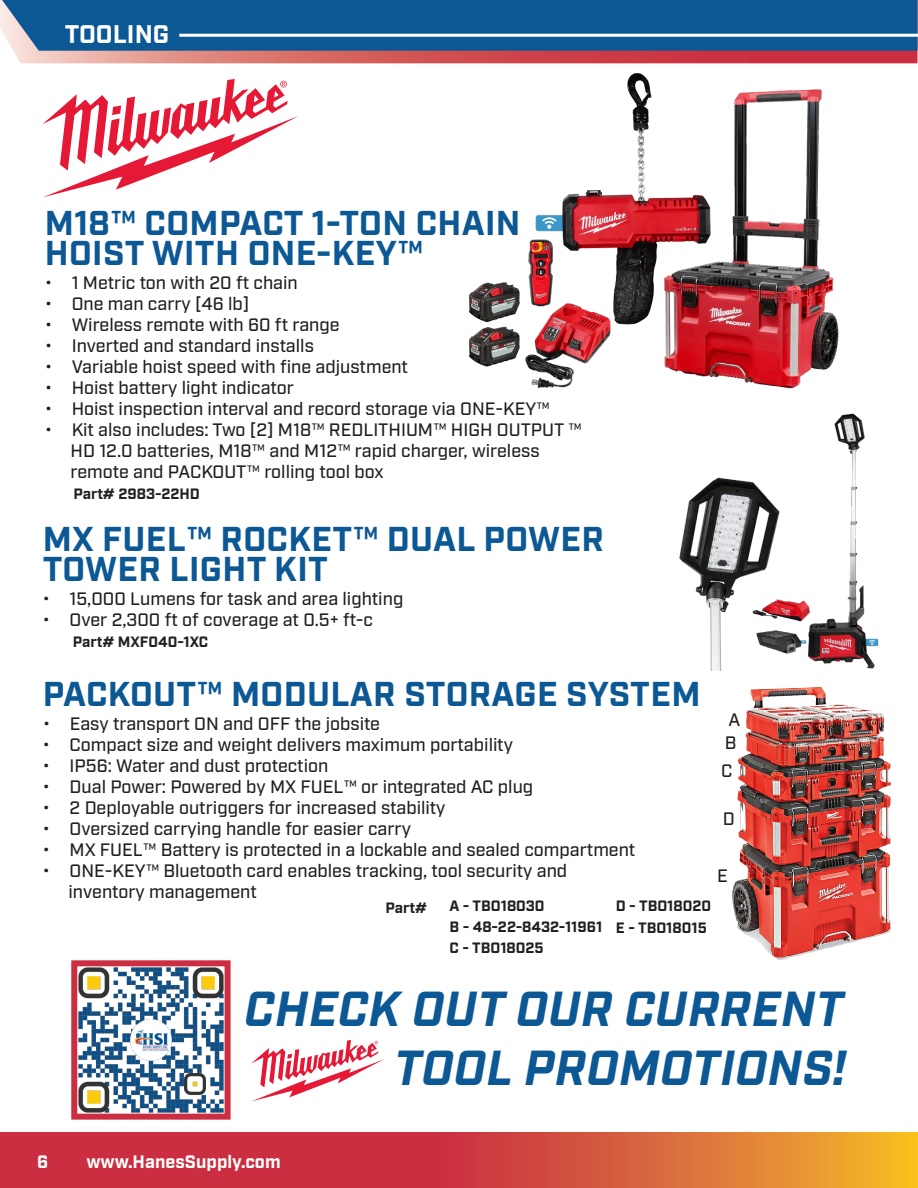
<style>
.page{position:relative;width:918px;height:1188px;background:#fff}
.page>*{position:absolute;margin:0;border:0;box-sizing:border-box;transform-origin:0 0}
.t1{font:italic 700 49.2px "Industry";letter-spacing:.01em;color:#0b5895}
.t2{font:700 34.5px/30px "Industry";letter-spacing:.01em;color:#0b5895}
.t3{font:700 25.5px "Industry";color:#fff}
.t4{font:500 18px "Industry";color:#231f20}
.t5{font:700 18px "Industry";color:#fff}
.t6{font:700 15px "Industry";color:#231f20}
</style>
<div class="page">
<svg style="left:1px;top:1132px;width:917px;height:55px;background:#d4513c"></svg>
<svg style="left:14px;top:51px;width:904px;height:12px;background:#dc7b77"></svg>
<div style="left:0;top:0;width:918px;height:51px;background:#0b5895"></div>
<img style="left:459px;top:37px;width:391px;height:352px">
<hr style="left:179px;top:34px;width:739px;height:3px;background:#fff">
<svg style="left:43px;top:79px;width:255px;height:118px"></svg>
<svg style="left:251px;top:1040px;width:133px;height:61px"></svg>
<img style="left:78px;top:967px;width:146px;height:146px">
<div style="left:71px;top:960px;width:160px;height:160px;border:6px solid #ca2e40"></div>
<img style="left:825px;top:413px;width:54px;height:256px">
<img style="left:679px;top:477px;width:146px;height:193px">
<img style="left:732px;top:687px;width:131px;height:273px">
<p class="t3" style="left:65px;top:19px;width:106px">TOOLING</p>
<p class="t2" style="left:45px;top:209px;width:477px">M18™ COMPACT 1-TON CHAIN<br>HOIST WITH ONE-KEY™</p>
<p class="t4" style="left:45px;top:272px;width:255px">• 1 Metric ton with 20 ft chain</p>
<p class="t4" style="left:45px;top:293px;width:206px">• One man carry [46 lb]</p>
<p class="t4" style="left:45px;top:314px;width:296px">• Wireless remote with 60 ft range</p>
<p class="t4" style="left:45px;top:335px;width:271px">• Inverted and standard installs</p>
<p class="t4" style="left:45px;top:356px;width:365px">• Variable hoist speed with fine adjustment</p>
<p class="t4" style="left:45px;top:377px;width:251px">• Hoist battery light indicator</p>
<p class="t4" style="left:45px;top:398px;width:507px">• Hoist inspection interval and record storage via ONE-KEY™</p>
<p class="t4" style="left:45px;top:419px;width:539px">• Kit also includes: Two [2] M18™ REDLITHIUM™ HIGH OUTPUT ™</p>
<p class="t4" style="left:71px;top:440px;width:471px">HD 12.0 batteries, M18™ and M12™ rapid charger, wireless</p>
<p class="t4" style="left:71px;top:461px;width:315px">remote and PACKOUT™ rolling tool box</p>
<p class="t6" style="left:74px;top:485px;width:128px">Part# 2983-22HD</p>
<p class="t2" style="left:43px;top:526px;width:563px">MX FUEL™ ROCKET™ DUAL POWER<br>TOWER LIGHT KIT</p>
<p class="t4" style="left:43px;top:588px;width:362px">• 15,000 Lumens for task and area lighting</p>
<p class="t4" style="left:43px;top:609px;width:332px">• Over 2,300 ft of coverage at 0.5+ ft-c</p>
<p class="t6" style="left:73px;top:633px;width:137px">Part# MXF040-1XC</p>
<p class="t2" style="left:43px;top:680px;width:659px">PACKOUT™ MODULAR STORAGE SYSTEM</p>
<p class="t4" style="left:43px;top:713px;width:339px">• Easy transport ON and OFF the jobsite</p>
<p class="t4" style="left:43px;top:734px;width:472px">• Compact size and weight delivers maximum portability</p>
<p class="t4" style="left:43px;top:755px;width:287px">• IP56: Water and dust protection</p>
<p class="t4" style="left:43px;top:776px;width:492px">• Dual Power: Powered by MX FUEL™ or integrated AC plug</p>
<p class="t4" style="left:43px;top:797px;width:404px">• 2 Deployable outriggers for increased stability</p>
<p class="t4" style="left:43px;top:818px;width:370px">• Oversized carrying handle for easier carry</p>
<p class="t4" style="left:43px;top:839px;width:594px">• MX FUEL™ Battery is protected in a lockable and sealed compartment</p>
<p class="t4" style="left:43px;top:860px;width:526px">• ONE-KEY™ Bluetooth card enables tracking, tool security and</p>
<p class="t4" style="left:69px;top:881px;width:190px">inventory management</p>
<p class="t6" style="left:386px;top:899px;width:43px">Part#</p>
<p class="t6" style="left:449px;top:897px;width:97px">A - TBO18030</p>
<p class="t6" style="left:449px;top:918px;width:154px">B - 48-22-8432-11961</p>
<p class="t6" style="left:449px;top:939px;width:96px">C - TBO18025</p>
<p class="t6" style="left:616px;top:897px;width:97px">D - TBO18020</p>
<p class="t6" style="left:616px;top:919px;width:93px">E - TBO18015</p>
<p class="t4" style="left:729px;top:709px;width:13px">A</p>
<p class="t4" style="left:725px;top:732px;width:13px">B</p>
<p class="t4" style="left:721px;top:760px;width:13px">C</p>
<p class="t4" style="left:723px;top:808px;width:13px">D</p>
<p class="t4" style="left:717px;top:865px;width:12px">E</p>
<p class="t1" style="left:245px;top:980px;width:601px">CHECK OUT OUR CURRENT</p>
<p class="t1" style="left:394px;top:1039px;width:453px">TOOL PROMOTIONS!</p>
<p class="t5" style="left:37px;top:1151px;width:13px">6</p>
<p class="t5" style="left:86px;top:1151px;width:196px">www.HanesSupply.com</p>
</div>
